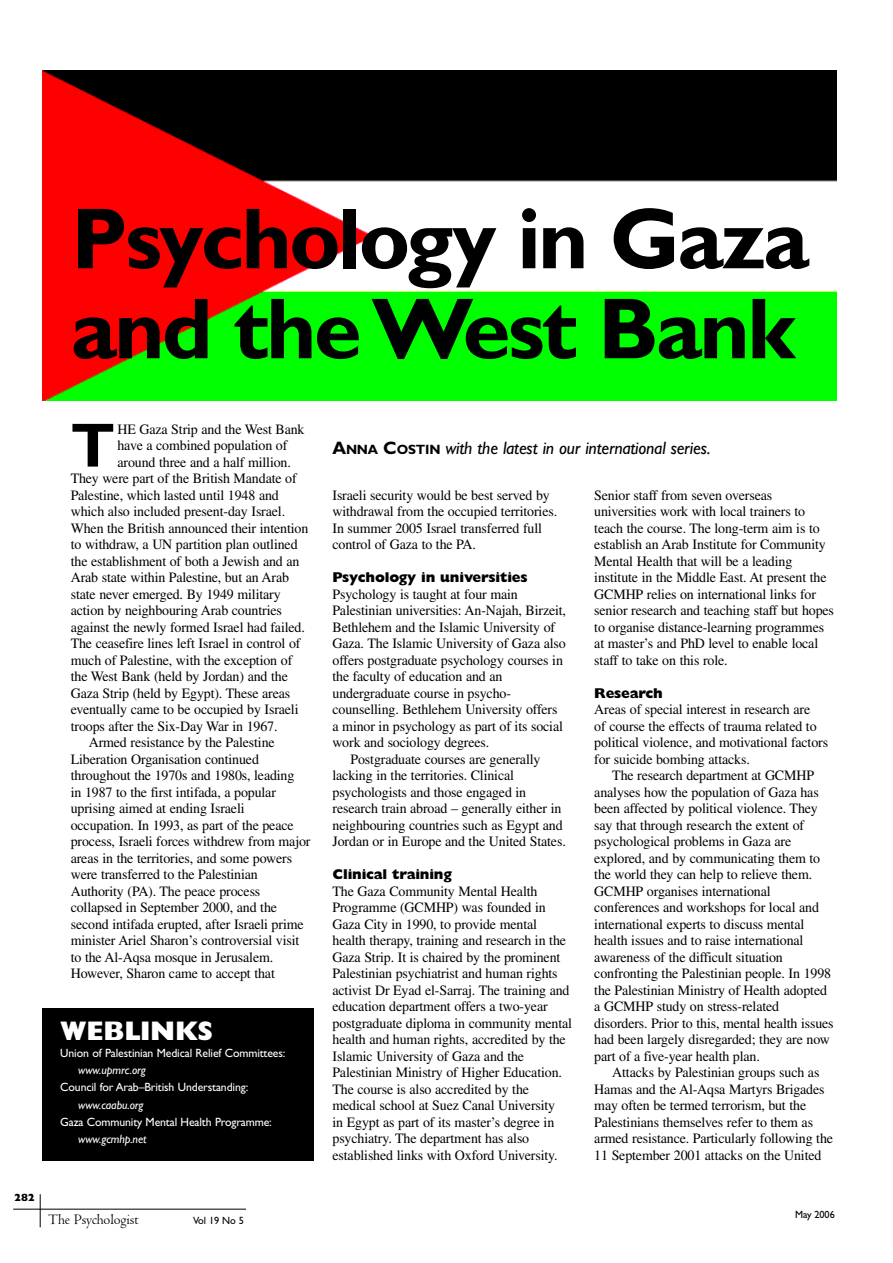
<style>
.page{position:relative;width:893px;height:1263px;background:#fff}
.page>*{position:absolute;margin:0;border:0;box-sizing:border-box;transform-origin:0 0}
.t1{font:700 87px/90px "Gill Sans Std";letter-spacing:-.035em;color:#000}
.t2{font:700 62.55px "Gill Sans Std";color:#000}
.t3{font:800 27px "Gill Sans Std";letter-spacing:-.005em;color:#fff}
.t4{font:italic 18px "Gill Sans Std";letter-spacing:-.01em;color:#000}
.t5{font:15px "Centaur MT Std";letter-spacing:-.01em;color:#000}
.t6{font:14.25px/16.5px "Times LT Std";letter-spacing:-.01em;color:#000}
.t7{font:800 14.25px "Gill Sans Std";letter-spacing:-.015em;color:#000}
.t8{font:12px "Gill Sans Std";letter-spacing:-.01em;color:#fff}
.t9{font:italic 12px "Gill Sans Std";letter-spacing:-.01em;color:#fff}
.t10{font:10.5px "Gill Sans Std";letter-spacing:-.01em;color:#000}
.t11{font:800 10.5px "Gill Sans Std";color:#000}
.s1{font-weight:700;font-style:normal}
.s2{font-weight:700;font-style:normal;font-size:13.5px}
</style>
<div class="page">
<img style="left:42px;top:70px;width:794px;height:331px">
<hr style="left:13px;top:1209px;width:233px;height:1px;background:#000">
<hr style="left:40px;top:1194px;width:1px;height:33px;background:#000">
<div style="left:42px;top:1008px;width:272px;height:152px;background:#000"></div>
<h1 class="t1" style="left:71px;top:204px;width:740px">Psychology in Gaza and the West Bank</h1>
<h2 class="t2" style="left:71px;top:424px;width:46px">T</h2>
<p class="t6" style="left:117px;top:422px;width:189px">HE Gaza Strip and the West Bank</p>
<p class="t6" style="left:117px;top:439px;width:171px">have a combined population of</p>
<p class="t6" style="left:117px;top:455px;width:175px">around three and a half million.</p>
<p class="t6" style="left:71px;top:472px;width:227px">They were part of the British Mandate of</p>
<p class="t6" style="left:71px;top:488px;width:210px">Palestine, which lasted until 1948 and</p>
<p class="t6" style="left:71px;top:505px;width:216px">which also included present-day Israel.</p>
<p class="t6" style="left:71px;top:521px;width:239px">When the British announced their intention</p>
<p class="t6" style="left:71px;top:538px;width:228px">to withdraw, a UN partition plan outlined</p>
<p class="t6" style="left:71px;top:554px;width:230px">the establishment of both a Jewish and an</p>
<p class="t6" style="left:71px;top:571px;width:220px">Arab state within Palestine, but an Arab</p>
<p class="t6" style="left:71px;top:587px;width:211px">state never emerged. By 1949 military</p>
<p class="t6" style="left:71px;top:604px;width:213px">action by neighbouring Arab countries</p>
<p class="t6" style="left:71px;top:620px;width:236px">against the newly formed Israel had failed.</p>
<p class="t6" style="left:71px;top:637px;width:231px">The ceasefire lines left Israel in control of</p>
<p class="t6" style="left:71px;top:653px;width:223px">much of Palestine, with the exception of</p>
<p class="t6" style="left:71px;top:670px;width:219px">the West Bank (held by Jordan) and the</p>
<p class="t6" style="left:71px;top:686px;width:221px">Gaza Strip (held by Egypt). These areas</p>
<p class="t6" style="left:71px;top:703px;width:229px">eventually came to be occupied by Israeli</p>
<p class="t6" style="left:71px;top:719px;width:208px">troops after the Six-Day War in 1967.</p>
<p class="t6" style="left:89px;top:736px;width:187px">Armed resistance by the Palestine</p>
<p class="t6" style="left:71px;top:752px;width:190px">Liberation Organisation continued</p>
<p class="t6" style="left:71px;top:769px;width:225px">throughout the 1970s and 1980s, leading</p>
<p class="t6" style="left:71px;top:785px;width:207px">in 1987 to the first intifada, a popular</p>
<p class="t6" style="left:71px;top:802px;width:175px">uprising aimed at ending Israeli</p>
<p class="t6" style="left:71px;top:818px;width:224px">occupation. In 1993, as part of the peace</p>
<p class="t6" style="left:71px;top:835px;width:241px">process, Israeli forces withdrew from major</p>
<p class="t6" style="left:71px;top:851px;width:223px">areas in the territories, and some powers</p>
<p class="t6" style="left:71px;top:868px;width:189px">were transferred to the Palestinian</p>
<p class="t6" style="left:71px;top:884px;width:191px">Authority (PA). The peace process</p>
<p class="t6" style="left:71px;top:901px;width:208px">collapsed in September 2000, and the</p>
<p class="t6" style="left:71px;top:917px;width:234px">second intifada erupted, after Israeli prime</p>
<p class="t6" style="left:71px;top:934px;width:230px">minister Ariel Sharon’s controversial visit</p>
<p class="t6" style="left:71px;top:950px;width:204px">to the Al-Aqsa mosque in Jerusalem.</p>
<p class="t6" style="left:71px;top:967px;width:206px">However, Sharon came to accept that</p>
<h3 class="t3" style="left:60px;top:1022px;width:154px">WEBLINKS</h3>
<p class="t8" style="left:60px;top:1049px;width:227px">Union of Palestinian Medical Relief Committees:</p>
<p class="t9" style="left:78px;top:1063px;width:69px">www.upmrc.org</p>
<p class="t8" style="left:60px;top:1083px;width:189px">Council for Arab–British Understanding:</p>
<p class="t9" style="left:78px;top:1097px;width:67px">www.caabu.org</p>
<p class="t8" style="left:60px;top:1118px;width:213px">Gaza Community Mental Health Programme:</p>
<p class="t9" style="left:78px;top:1132px;width:70px">www.gcmhp.net</p>
<p class="t11" style="left:14px;top:1194px;width:22px">282</p>
<p class="t5" style="left:48px;top:1210px;width:92px">The Psychologist</p>
<p class="t10" style="left:193px;top:1217px;width:52px">Vol 19 No 5</p>
<p class="t4" style="left:332px;top:437px;width:380px"><span class="s1">A</span><span class="s2">NNA</span> <span class="s1">C</span><span class="s2">OSTIN</span> with the latest in our international series.</p>
<p class="t6" style="left:332px;top:488px;width:226px">Israeli security would be best served by withdrawal from the occupied territories.<br>In summer 2005 Israel transferred full control of Gaza to the PA.</p>
<p class="t7" style="left:332px;top:572px;width:197px">Psychology in universities</p>
<p class="t6" style="left:332px;top:587px;width:187px">Psychology is taught at four main</p>
<p class="t6" style="left:332px;top:604px;width:235px">Palestinian universities: An-Najah, Birzeit,</p>
<p class="t6" style="left:332px;top:620px;width:224px">Bethlehem and the Islamic University of</p>
<p class="t6" style="left:332px;top:637px;width:235px">Gaza. The Islamic University of Gaza also</p>
<p class="t6" style="left:332px;top:653px;width:232px">offers postgraduate psychology courses in</p>
<p class="t6" style="left:332px;top:670px;width:171px">the faculty of education and an</p>
<p class="t6" style="left:332px;top:686px;width:180px">undergraduate course in psycho-</p>
<p class="t6" style="left:332px;top:703px;width:227px">counselling. Bethlehem University offers</p>
<p class="t6" style="left:332px;top:719px;width:232px">a minor in psychology as part of its social</p>
<p class="t6" style="left:332px;top:736px;width:158px">work and sociology degrees.</p>
<p class="t6" style="left:350px;top:752px;width:191px">Postgraduate courses are generally</p>
<p class="t6" style="left:332px;top:769px;width:183px">lacking in the territories. Clinical</p>
<p class="t6" style="left:332px;top:785px;width:195px">psychologists and those engaged in</p>
<p class="t6" style="left:332px;top:802px;width:230px">research train abroad – generally either in</p>
<p class="t6" style="left:332px;top:818px;width:232px">neighbouring countries such as Egypt and</p>
<p class="t6" style="left:332px;top:835px;width:235px">Jordan or in Europe and the United States.</p>
<p class="t7" style="left:332px;top:869px;width:121px">Clinical training</p>
<p class="t6" style="left:332px;top:884px;width:241px">The Gaza Community Mental Health Programme (GCMHP) was founded in Gaza City in 1990, to provide mental health therapy, training and research in the Gaza Strip. It is chaired by the prominent Palestinian psychiatrist and human rights activist Dr Eyad el-Sarraj. The training and education department offers a two-year postgraduate diploma in community mental health and human rights, accredited by the Islamic University of Gaza and the Palestinian Ministry of Higher Education.<br>The course is also accredited by the medical school at Suez Canal University<br>in Egypt as part of its master’s degree in psychiatry. The department has also established links with Oxford University.</p>
<p class="t6" style="left:594px;top:488px;width:241px">Senior staff from seven overseas universities work with local trainers to teach the course. The long-term aim is to establish an Arab Institute for Community Mental Health that will be a leading institute in the Middle East. At present the GCMHP relies on international links for senior research and teaching staff but hopes to organise distance-learning programmes at master’s and PhD level to enable local staff to take on this role.</p>
<p class="t7" style="left:594px;top:688px;width:70px">Research</p>
<p class="t6" style="left:594px;top:703px;width:235px">Areas of special interest in research are<br>of course the effects of trauma related to political violence, and motivational factors for suicide bombing attacks.</p>
<p class="t6" style="left:594px;top:769px;width:241px;text-indent:18px">The research department at GCMHP analyses how the population of Gaza has been affected by political violence. They say that through research the extent of psychological problems in Gaza are explored, and by communicating them to the world they can help to relieve them.<br>GCMHP organises international conferences and workshops for local and international experts to discuss mental health issues and to raise international awareness of the difficult situation confronting the Palestinian people. In 1998 the Palestinian Ministry of Health adopted a GCMHP study on stress-related disorders. Prior to this, mental health issues had been largely disregarded; they are now part of a five-year health plan.</p>
<p class="t6" style="left:594px;top:1066px;width:240px;text-indent:18px">Attacks by Palestinian groups such as Hamas and the Al-Aqsa Martyrs Brigades may often be termed terrorism, but the Palestinians themselves refer to them as armed resistance. Particularly following the 11 September 2001 attacks on the United</p>
<p class="t10" style="left:795px;top:1211px;width:41px">May 2006</p>
</div>
